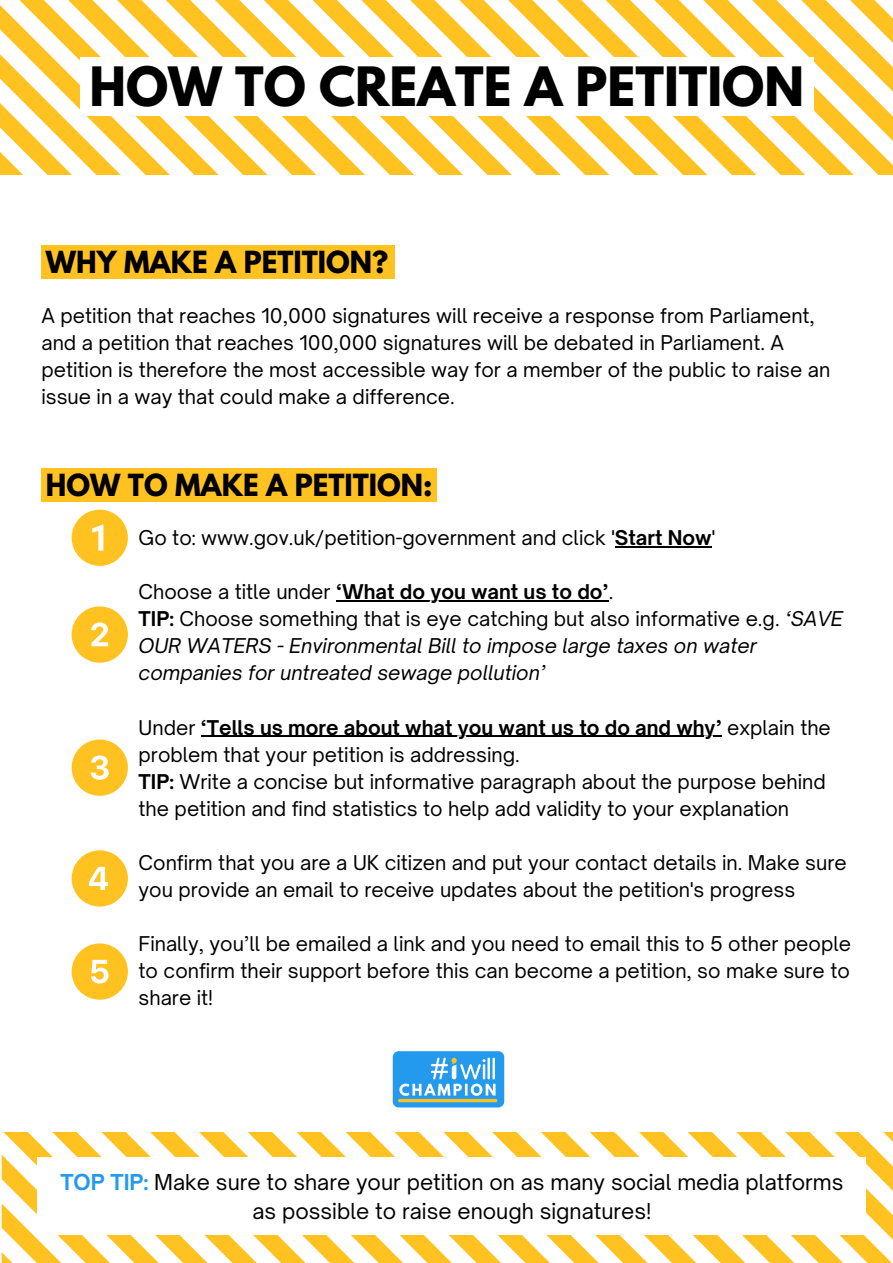
<style>
.page{position:relative;width:893px;height:1263px;background:#fff}
.page>*{position:absolute;margin:0;border:0;box-sizing:border-box;transform-origin:0 0}
.t1{font:700 48px "League Spartan";color:#000}
.t2{font:700 27px "League Spartan";color:#000}
.t3{font:21px/29.2px "Open Sauce One";color:#000;text-align:center}
.t4{font:19.5px/27px "Open Sauce One";color:#000}
.t5{font:italic 19.5px/27px "Open Sauce One";color:#000}
.t6{font:700 19.5px "Open Sauce One";color:#000}
.s1{font-weight:700}
.s2{font-weight:400}
.s3{font-weight:700;font-style:normal}
.s4{font-style:normal}
.s5{font-weight:700;color:#249aef}
</style>
<div class="page">
<svg style="left:0;top:0;width:893px;height:175px"></svg>
<div style="left:80px;top:57px;width:733px;height:58px;background:#fff"></div>
<svg style="left:1px;top:1132px;width:892px;height:131px"></svg>
<div style="left:38px;top:1157px;width:828px;height:78px;background:#fff"></div>
<svg style="left:72px;top:510px;width:56px;height:56px"></svg>
<svg style="left:72px;top:606px;width:56px;height:57px"></svg>
<svg style="left:72px;top:739px;width:56px;height:57px"></svg>
<svg style="left:72px;top:850px;width:56px;height:56px"></svg>
<svg style="left:72px;top:943px;width:56px;height:57px"></svg>
<img style="left:392px;top:1051px;width:113px;height:57px">
<hr style="left:615px;top:546px;width:96px;height:2px;background:#000">
<hr style="left:336px;top:600px;width:272px;height:2px;background:#000">
<hr style="left:201px;top:736px;width:520px;height:1px;background:#000">
<div style="left:41px;top:245px;width:354px;height:34px;background:#ffc221"></div>
<div style="left:41px;top:468px;width:395px;height:34px;background:#ffc221"></div>
<p class="t1" style="left:90px;top:63px;width:716px">HOW TO CREATE A PETITION</p>
<p class="t2" style="left:46px;top:249px;width:344px">WHY MAKE A PETITION?</p>
<p class="t4" style="left:41px;top:302px;width:790px">A petition that reaches 10,000 signatures will receive a response from Parliament, and a petition that reaches 100,000 signatures will be debated in Parliament. A petition is therefore the most accessible way for a member of the public to raise an issue in a way that could make a difference.</p>
<p class="t2" style="left:46px;top:472px;width:388px">HOW TO MAKE A PETITION:</p>
<p class="t4" style="left:139px;top:524px;width:578px">Go to: www.gov.uk/petition-government and click '<span class="s1">Start Now</span>'</p>
<p class="t6" style="left:139px;top:580px;width:476px"><span class="s2">Choose a title under</span> ‘What do you want us to do’<span class="s2">.</span></p>
<p class="t5" style="left:139px;top:605px;width:706px"><span class="s3">TIP:</span> <span class="s4">Choose something that is eye catching but also informative e.g.</span> ‘SAVE<br>OUR WATERS - Environmental Bill to impose large taxes on water companies for untreated sewage pollution’</p>
<p class="t4" style="left:139px;top:713px;width:694px">Under <span class="s1">‘Tells us more about what you want us to do and why’</span> explain the problem that your petition is addressing.</p>
<p class="t4" style="left:139px;top:768px;width:688px"><span class="s1">TIP:</span> Write a concise but informative paragraph about the purpose behind the petition and find statistics to help add validity to your explanation</p>
<p class="t4" style="left:139px;top:849px;width:709px">Confirm that you are a UK citizen and put your contact details in. Make sure you provide an email to receive updates about the petition's progress</p>
<p class="t4" style="left:139px;top:930px;width:714px;text-align:justify">Finally, you’ll be emailed a link and you need to email this to 5 other people to confirm their support before this can become a petition, so make sure to share it!</p>
<p class="t3" style="left:60px;top:1167px;width:784px"><span class="s5">TOP TIP:</span> Make sure to share your petition on as many social media platforms as possible to raise enough signatures!</p>
</div>
